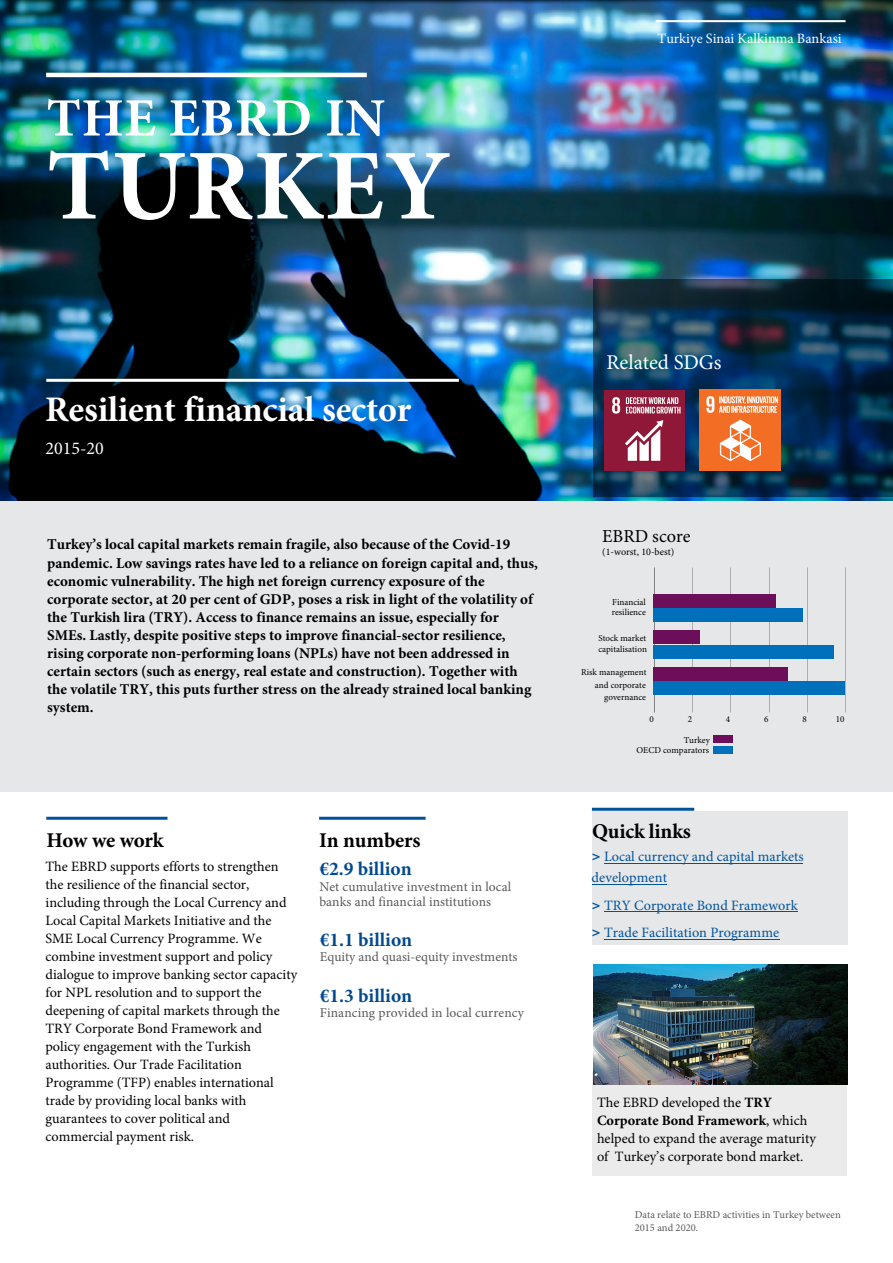
<style>
.page{position:relative;width:893px;height:1263px;background:#fff}
.page>*{position:absolute;margin:0;border:0;box-sizing:border-box;transform-origin:0 0}
.t1{font:700 100.5px "Minion Pro";letter-spacing:.01em;color:#fff}
.t2{font:700 54px "Minion Pro";letter-spacing:.01em;color:#fff}
.t3{font:700 36px "Minion Pro";letter-spacing:-.005em;color:#fff}
.t4{font:700 21px "Minion Pro";letter-spacing:-.01em;color:#000}
.t5{font:21px "Minion Pro";letter-spacing:-.005em;color:#fff}
.t6{font:700 19.5px "Minion Pro";color:#00498d}
.t7{font:18.3px "Minion Pro";color:#000}
.t8{font:18px "Minion Pro";color:#fff}
.t9{font:700 15px/18px "Minion Pro";color:#000}
.t10{font:14.25px/18px "Minion Pro";color:#000}
.t11{font:14.25px/27px "Minion Pro";letter-spacing:.005em;color:#00539b}
.t12{font:14.25px/21px "Minion Pro";color:#00529b}
.t13{font:14.25px "Minion Pro";color:#fff}
.t14{font:13.5px/14.5px "Minion Pro";letter-spacing:.005em;color:#58595b}
.t15{font:10.5px/12.6px "Minion Pro";color:#58595b}
.t16{font:10.05px "Minion Pro";color:#000}
.t17{font:9px/12.9px "Minion Pro";color:#000}
.s1{font-family:"Franklin Gothic Medium ITC";color:#00539b}
.s2{font-family:"Franklin Gothic Medium ITC"}
.s3{font-weight:700}
</style>
<div class="page">
<img style="left:1px;top:1px;width:892px;height:501px">
<div style="left:592px;top:811px;width:255px;height:133px;background:#e6e7e8"></div>
<div style="left:0;top:502px;width:893px;height:290px;background:#e6e7e8"></div>
<div style="left:592px;top:1072px;width:255px;height:103px;background:#ebebec"></div>
<hr style="left:46px;top:379px;width:413px;height:3px;background:#fff">
<hr style="left:46px;top:817px;width:121px;height:3px;background:#00539b">
<hr style="left:319px;top:817px;width:107px;height:3px;background:#00539b">
<hr style="left:592px;top:808px;width:102px;height:3px;background:#00539b">
<hr style="left:592px;top:884px;width:75px;height:1px;background:#00529b">
<hr style="left:604px;top:863px;width:199px;height:1px;background:#00529b">
<hr style="left:604px;top:911px;width:194px;height:1px;background:#00539b">
<hr style="left:604px;top:939px;width:175px;height:1px;background:#00539b">
<svg style="left:593px;top:279px;width:300px;height:217px;background:#0d314e"></svg>
<hr style="left:656px;top:20px;width:189px;height:2px;background:#fff">
<img style="left:594px;top:965px;width:253px;height:119px">
<hr style="left:46px;top:73px;width:321px;height:4px;background:#fff">
<div style="left:653px;top:609px;width:150px;height:13px;background:#0070ba"></div>
<div style="left:653px;top:645px;width:181px;height:13px;background:#0070ba"></div>
<div style="left:653px;top:682px;width:191px;height:13px;background:#0070ba"></div>
<div style="left:653px;top:594px;width:123px;height:13px;background:#6c0e5a"></div>
<div style="left:653px;top:631px;width:47px;height:13px;background:#6c0e5a"></div>
<div style="left:653px;top:667px;width:134px;height:13px;background:#6c0e5a"></div>
<div style="left:713px;top:736px;width:19px;height:7px;background:#6c0e5a"></div>
<div style="left:713px;top:746px;width:19px;height:7px;background:#0070ba"></div>
<img style="left:604px;top:390px;width:80px;height:80px">
<img style="left:699px;top:390px;width:81px;height:80px">
<h2 class="t2" style="left:46px;top:80px;width:340px">THE EBRD IN</h2>
<h1 class="t1" style="left:47px;top:116px;width:405px">TURKEY</h1>
<p class="t13" style="left:658px;top:29px;width:186px">Turkiye Sinai Kalkinma Bankasi</p>
<h3 class="t3" style="left:45px;top:384px;width:368px">Resilient financial sector</h3>
<p class="t8" style="left:46px;top:436px;width:60px">2015-20</p>
<p class="t9" style="left:47px;top:535px;width:492px">Turkey’s local capital markets remain fragile, also because of the Covid-19 pandemic. Low savings rates have led to a reliance on foreign capital and, thus, economic vulnerability. The high net foreign currency exposure of the corporate sector, at 20 per cent of GDP, poses a risk in light of the volatility of the Turkish lira (TRY). Access to finance remains an issue, especially for SMEs. Lastly, despite positive steps to improve financial-sector resilience, rising corporate non-performing loans (NPLs) have not been addressed in certain sectors (such as energy, real estate and construction). Together with the volatile TRY, this puts further stress on the already strained local banking system.</p>
<h3 class="t4" style="left:46px;top:825px;width:119px">How we work</h3>
<p class="t10" style="left:46px;top:857px;width:253px">The EBRD supports efforts to strengthen the resilience of the financial sector, including through the Local Currency and Local Capital Markets Initiative and the SME Local Currency Programme. We combine investment support and policy dialogue to improve banking sector capacity for NPL resolution and to support the deepening of capital markets through the TRY Corporate Bond Framework and policy engagement with the Turkish authorities. Our Trade Facilitation Programme (TFP) enables international trade by providing local banks with guarantees to cover political and commercial payment risk.</p>
<h3 class="t4" style="left:319px;top:825px;width:103px">In numbers</h3>
<h3 class="t6" style="left:319px;top:855px;width:94px">€2.9 billion</h3>
<p class="t14" style="left:319px;top:880px;width:193px">Net cumulative investment in local banks and financial institutions</p>
<h3 class="t6" style="left:320px;top:926px;width:94px">€1.1 billion</h3>
<p class="t14" style="left:320px;top:949px;width:199px">Equity and quasi-equity investments</p>
<h3 class="t6" style="left:320px;top:982px;width:94px">€1.3 billion</h3>
<p class="t14" style="left:320px;top:1005px;width:206px">Financing provided in local currency</p>
<h3 class="t5" style="left:607px;top:349px;width:116px">Related SDGs</h3>
<p class="t7" style="left:602px;top:524px;width:90px">EBRD score</p>
<p class="t16" style="left:602px;top:545px;width:74px">(1-worst, 10-best)</p>
<p class="t17" style="left:612px;top:597px;width:36px;line-height:10.4px">Financial resilience</p>
<p class="t17" style="left:598px;top:633px;width:50px;line-height:10.9px">Stock market capitalisation</p>
<p class="t17" style="left:581px;top:666px;width:67px;text-align:right">Risk management and corporate</p>
<p class="t17" style="left:604px;top:690px;width:43px">governance</p>
<p class="t17" style="left:649px;top:712px;width:6px">0</p>
<p class="t17" style="left:688px;top:712px;width:6px">2</p>
<p class="t17" style="left:726px;top:712px;width:6px">4</p>
<p class="t17" style="left:764px;top:712px;width:6px">6</p>
<p class="t17" style="left:802px;top:712px;width:6px">8</p>
<p class="t17" style="left:836px;top:712px;width:10px">10</p>
<p class="t17" style="left:684px;top:733px;width:28px">Turkey</p>
<p class="t17" style="left:636px;top:744px;width:74px">OECD comparators</p>
<h3 class="t4" style="left:592px;top:816px;width:100px">Quick links</h3>
<p class="t12" style="left:592px;top:846px;width:214px"><span class="s1">&gt;</span> Local currency and capital markets development</p>
<p class="t11" style="left:592px;top:891px;width:208px"><span class="s2">&gt;</span> TRY Corporate Bond Framework <span class="s2">&gt;</span> Trade Facilitation Programme</p>
<p class="t10" style="left:597px;top:1094px;width:220px">The EBRD developed the <span class="s3">TRY Corporate Bond Framework</span>, which helped to expand the average maturity of Turkey’s corporate bond market.</p>
<p class="t15" style="left:635px;top:1209px;width:207px">Data relate to EBRD activities in Turkey between<br>2015 and 2020.</p>
</div>
